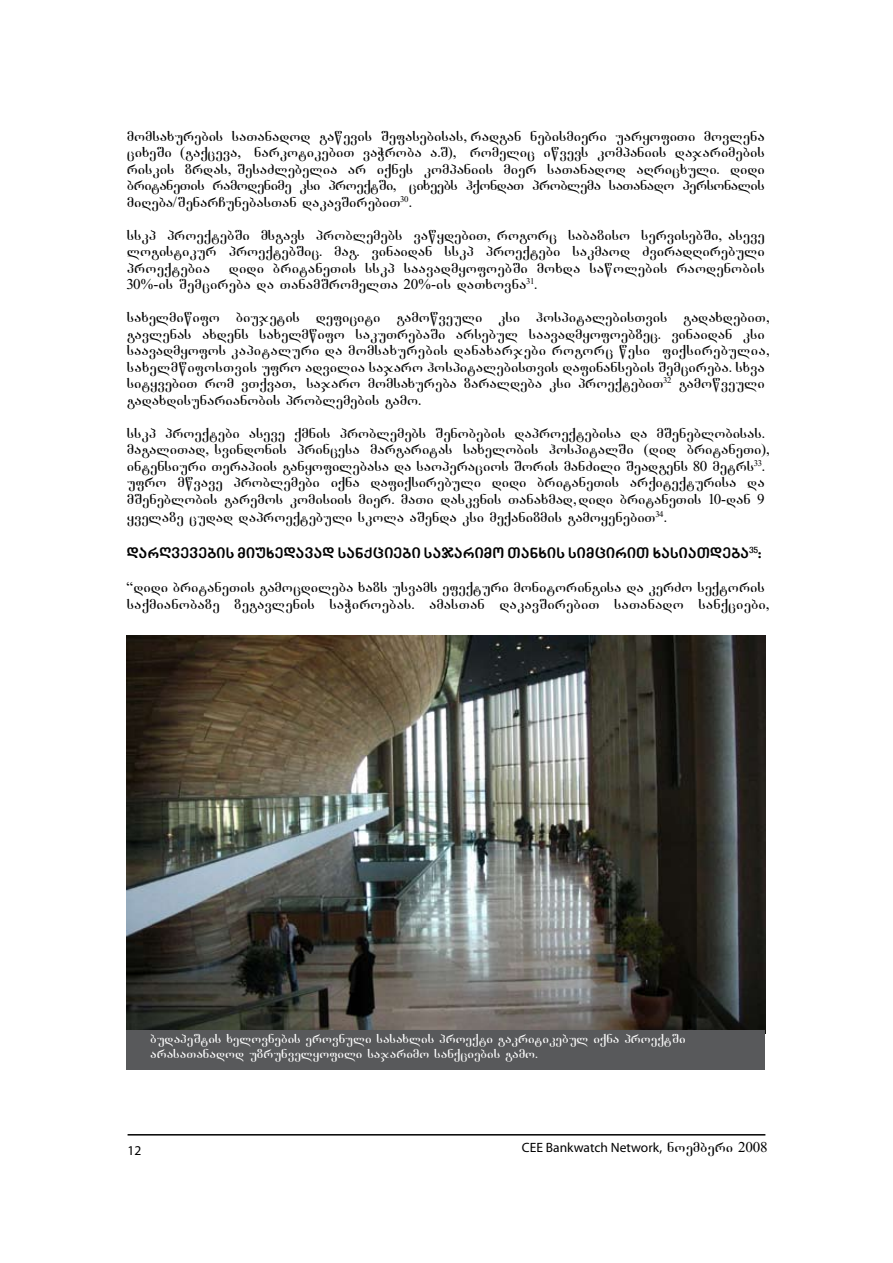
<style>
.page{position:relative;width:893px;height:1263px;background:#fff}
.page>*{position:absolute;margin:0;border:0;box-sizing:border-box;transform-origin:0 0}
.t1{font:15px/16.5px "Grigolia";color:#000}
.t2{font:700 15px "H Kolkhety Mtav";letter-spacing:-.03em;color:#000}
.t3{font:13.5px/15px "Grigolia";color:#fff}
.t4{font:13.5px "Myriad Pro";color:#000}
.s1{font-family:"Grigolia";font-size:15px}
</style>
<div class="page">
<hr style="left:128px;top:1134px;width:637px;height:1px;background:#000">
<img style="left:126px;top:636px;width:639px;height:394px">
<div style="left:126px;top:1030px;width:639px;height:40px;background:#58595b"></div>
<p class="t1" style="left:126px;top:129px;width:639px;text-align:justify">MOMSAXUREBIS SATANADOD GAWEVIS SEFASEBISAS, RADGAN NEBISMIERI UARYOFITI MOVLENA CIXESI (GAQCEVA, NARKOTIKEBIT VAWROBA A.S), ROMELIC IWVEVS KOMPANIIS DAJARIMEBIS RISKIS ZRDAS, SESAZLEBELIA AR IQNES KOMPANIIS MIER SATANADOD ARRICXULI. DIDI BRITANETIS RAMODENIME KSI PROEQTSI, CIXEEBS HQONDAT PROBLEMA SATANADO PERSONALIS MIREBA/SENARCUNEBASTAN DAKAVSIREBIT<sup>30</sup>.</p>
<p class="t1" style="left:127px;top:228px;width:639px;text-align:justify">SSKP PROEQTEBSI MSGAVS PROBLEMEBS VAWYDEBIT, ROGORC SABAZISO SERVISEBSI, ASEVE LOGISTIKUR PROEQTEBSIC. MAG. VINAIDAN SSKP PROEQTEBI SAKMAOD ZVIRADRIREBULI PROEQTEBIA</p>
<p class="t1" style="left:127px;top:261px;width:639px;text-indent:102px">DIDI BRITANETIS SSKP SAAVADMYOFOEBSI MOXDA SAWOLEBIS RAODENOBIS<br>30%-IS SEMCIREBA DA TANAMSROMELTA 20%-IS DATXOVNA<sup>31</sup>.</p>
<p class="t1" style="left:126px;top:310px;width:644px">SAXELMIWIFO BIUJETIS DEFICITI GAMOWVEULI KSI HOSPITALEBISTVIS GADAXDEBIT, GAVLENAS AXDENS SAXELMWIFO SAKUTREBASI ARSEBUL SAAVADMYOFOEBZEC. VINAIDAN KSI SAAVADMYOFOS KAPITALURI DA MOMSAXUREBIS DANAXARJEBI ROGORC WESI FIQSIREBULIA, SAXELMWIFOSTVIS UFRO ADVILIA SAJARO HOSPITALEBISTVIS DAFINANSEBIS SEMCIREBA. SXVA SITYVEBIT ROM VTQVAT, SAJARO MOMSAXUREBA ZARALDEBA KSI PROEQTEBIT<sup>32</sup> GAMOWVEULI GADAXDISUNARIANOBIS PROBLEMEBIS GAMO.</p>
<p class="t1" style="left:126px;top:426px;width:644px">SSKP PROEQTEBI ASEVE QMNIS PROBLEMEBS SENOBEBIS DAPROEQTEBISA DA MSENEBLOBISAS.<br>MAGALITAD, SVINDONIS PRINCESA MARGARITAS SAXELOBIS HOSPITALSI (DID BRITANETI), INTENSIURI TERAPIIS GANYOFILEBASA DA SAOPERACIOS SORIS MANZILI SEADGENS 80 METRS<sup>33</sup>.<br>UFRO MWVAVE PROBLEMEBI IQNA DAFIQSIREBULI DIDI BRITANETIS ARQITEQTURISA DA MSENEBLOBIS GAREMOS KOMISIIS MIER. MATI DASKVNIS TANAXMAD, DIDI BRITANETIS 10-DAN 9</p>
<p class="t1" style="left:126px;top:510px;width:541px">YVELAZE CUDAD DAPROEQTEBULI SKOLA ASENDA KSI MEQANIZMIS GAMOYENEBIT<sup>34</sup>.</p>
<p class="t2" style="left:126px;top:545px;width:637px">DARRVEVEBIS MIUXEDAVAD SANQCIEBI SAJARIMO TANXIS SIMCIRIT XASIATDEBA<sup>35</sup>:</p>
<p class="t1" style="left:126px;top:580px;width:644px">“DIDI BRITANETIS GAMOCDILEBA XAZS USVAMS EFEQTURI MONITORINGISA DA KERZO SEQTORIS<br>SAQMIANOBAZE ZEGAVLENIS SAWIROEBAS. AMASTAN DAKAVSIREBIT SATANADO SANQCIEBI,</p>
<p class="t3" style="left:150px;top:1032px;width:537px">BUDAPESTIS XELOVNEBIS EROVNULI SASAXLIS PROEQTI GAKRITIKEBUL IQNA PROEQTSI<br>ARASATANADOD UZRUNVELYOFILI SAJARIMO SANQCIEBIS GAMO.</p>
<p class="t4" style="left:128px;top:1142px;width:15px">12</p>
<p class="t4" style="left:522px;top:1139px;width:247px">CEE Bankwatch Network, <span class="s1">NOEMBERI 2008</span></p>
</div>
